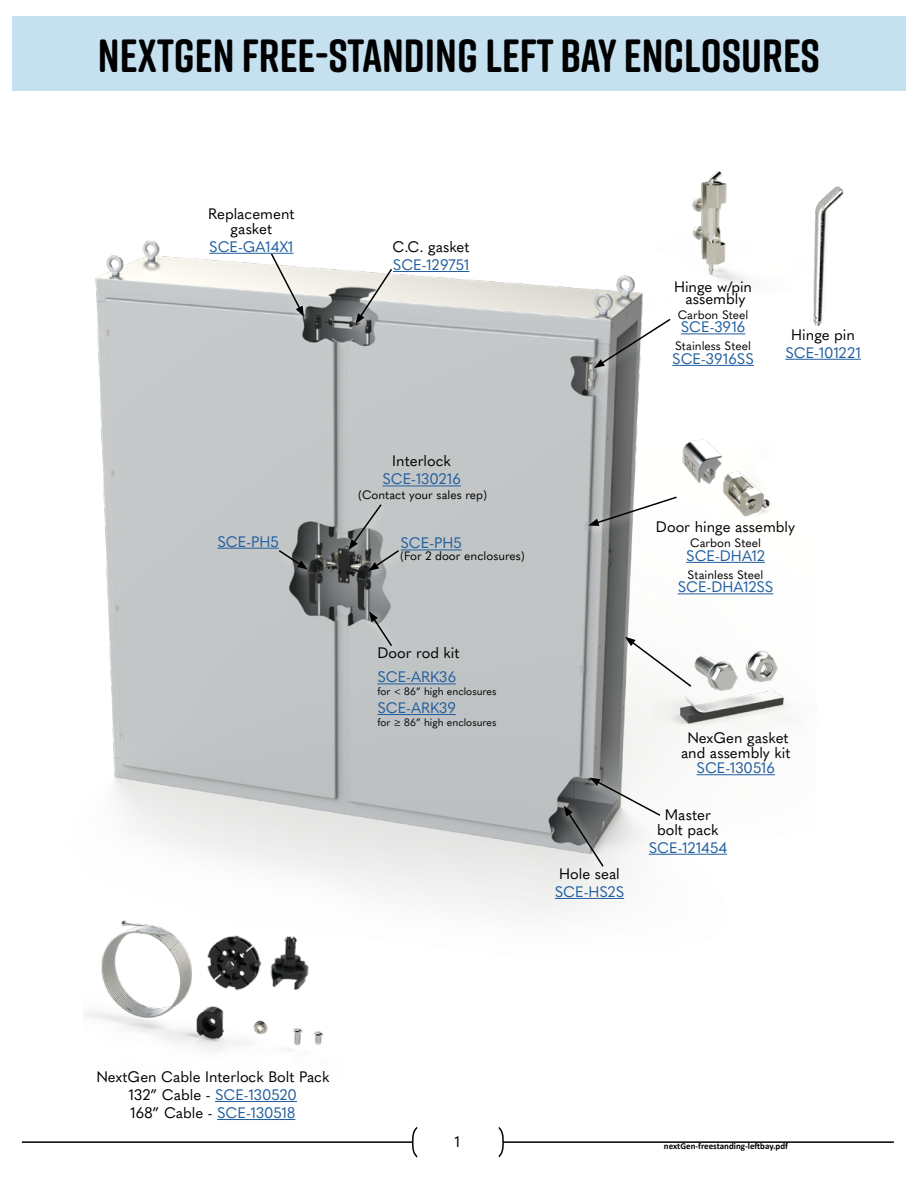
<style>
.page{position:relative;width:918px;height:1188px;background:#fff}
.page>*{position:absolute;margin:0;border:0;box-sizing:border-box;transform-origin:0 0}
.t1{font:700 46.5px "Rift Soft";color:#000}
.t2{font:15px/15px "Quasimoda";color:#000;text-align:center}
.t3{font:15px "Quasimoda";color:#215e9e}
.t4{font:12px "Quasimoda";color:#000}
.t5{font:10.5px "Quasimoda";color:#000}
.t6{font:700 9px "Calibri";color:#000}
.s1{color:#215e9e}
</style>
<div class="page">
<hr style="left:22px;top:1141px;width:872px;height:2px;background:#000">
<svg style="left:414px;top:1126px;width:88px;height:32px"></svg>
<img style="left:95px;top:240px;width:720px;height:499px">
<div style="left:12px;top:16px;width:894px;height:76px;background:#c5e1f0"></div>
<svg style="left:113px;top:739px;width:662px;height:177px"></svg>
<img style="left:810px;top:186px;width:34px;height:140px">
<img style="left:621px;top:171px;width:169px;height:123px">
<img style="left:673px;top:437px;width:105px;height:81px">
<img style="left:85px;top:875px;width:258px;height:176px">
<img style="left:654px;top:617px;width:161px;height:131px">
<hr style="left:686px;top:562px;width:79px;height:1px;background:#215e9e">
<hr style="left:678px;top:593px;width:95px;height:1px;background:#215e9e">
<hr style="left:681px;top:334px;width:64px;height:1px;background:#215e9e">
<hr style="left:672px;top:365px;width:82px;height:1px;background:#215e9e">
<hr style="left:785px;top:359px;width:76px;height:1px;background:#215e9e">
<hr style="left:649px;top:854px;width:78px;height:1px;background:#215e9e">
<hr style="left:555px;top:898px;width:69px;height:1px;background:#215e9e">
<hr style="left:215px;top:1101px;width:82px;height:1px;background:#215e9e">
<hr style="left:217px;top:1119px;width:78px;height:1px;background:#215e9e">
<hr style="left:217px;top:548px;width:62px;height:1px;background:#215e9e">
<hr style="left:209px;top:253px;width:85px;height:1px;background:#215e9e">
<hr style="left:393px;top:271px;width:76px;height:1px;background:#215e9e">
<hr style="left:400px;top:550px;width:62px;height:1px;background:#215e9e">
<hr style="left:377px;top:684px;width:79px;height:1px;background:#215e9e">
<hr style="left:377px;top:714px;width:79px;height:1px;background:#215e9e">
<hr style="left:382px;top:486px;width:79px;height:1px;background:#215e9e">
<hr style="left:697px;top:774px;width:78px;height:1px;background:#215e9e">
<div style="left:265px;top:249px;width:48px;height:77px;background:#fff;opacity:.75"></div>
<svg style="left:269px;top:252px;width:35px;height:65px"></svg>
<div style="left:349px;top:264px;width:52px;height:70px;background:#fff;opacity:.75"></div>
<svg style="left:356px;top:267px;width:38px;height:57px;background:#bdbebb"></svg>
<div style="left:588px;top:314px;width:92px;height:65px;background:#fff;opacity:.75"></div>
<svg style="left:594px;top:317px;width:78px;height:51px"></svg>
<div style="left:582px;top:491px;width:104px;height:46px;background:#fff;opacity:.75"></div>
<svg style="left:588px;top:495px;width:90px;height:31px"></svg>
<div style="left:557px;top:801px;width:56px;height:76px;background:#fff;opacity:.75"></div>
<div style="left:584px;top:772px;width:85px;height:54px;background:#fff;opacity:.75"></div>
<svg style="left:564px;top:778px;width:98px;height:90px"></svg>
<div style="left:362px;top:607px;width:39px;height:49px;background:#fff;opacity:.75"></div>
<svg style="left:369px;top:611px;width:25px;height:37px"></svg>
<div style="left:362px;top:546px;width:45px;height:36px;background:#fff;opacity:.75"></div>
<div style="left:273px;top:546px;width:43px;height:34px;background:#fff;opacity:.75"></div>
<svg style="left:277px;top:549px;width:31px;height:21px"></svg>
<div style="left:342px;top:500px;width:49px;height:60px;background:#fff;opacity:.75"></div>
<svg style="left:348px;top:503px;width:53px;height:68px;background:#9b9e9e"></svg>
<div style="left:619px;top:631px;width:81px;height:66px;background:#fff;opacity:.75"></div>
<svg style="left:625px;top:637px;width:68px;height:51px"></svg>
<p class="t1" style="left:98px;top:23px;width:724px">NEXTGEN FREE-STANDING LEFT BAY ENCLOSURES</p>
<p class="t2" style="left:208px;top:205px;width:88px">Replacement gasket</p>
<p class="t3" style="left:209px;top:235px;width:86px">SCE-GA14X1</p>
<p class="t2" style="left:392px;top:238px;width:79px">C.C. gasket</p>
<p class="t3" style="left:393px;top:253px;width:78px">SCE-129751</p>
<p class="t2" style="left:674px;top:280px;width:80px;line-height:12px">Hinge w/pin assembly</p>
<p class="t4" style="left:678px;top:306px;width:72px">Carbon Steel</p>
<p class="t3" style="left:681px;top:316px;width:66px">SCE-3916</p>
<p class="t4" style="left:675px;top:337px;width:77px">Stainless Steel</p>
<p class="t3" style="left:672px;top:347px;width:83px">SCE-3916SS</p>
<p class="t2" style="left:791px;top:326px;width:65px">Hinge pin</p>
<p class="t3" style="left:785px;top:341px;width:77px">SCE-101221</p>
<p class="t3" style="left:217px;top:530px;width:63px">SCE-PH5</p>
<p class="t2" style="left:392px;top:453px;width:60px">Interlock</p>
<p class="t3" style="left:382px;top:468px;width:80px">SCE-130216</p>
<p class="t4" style="left:358px;top:486px;width:130px">(Contact your sales rep)</p>
<p class="t3" style="left:400px;top:532px;width:63px">SCE-PH5</p>
<p class="t4" style="left:400px;top:547px;width:126px">(For 2 door enclosures)</p>
<p class="t2" style="left:377px;top:645px;width:84px">Door rod kit</p>
<p class="t3" style="left:377px;top:666px;width:80px">SCE-ARK36</p>
<p class="t5" style="left:377px;top:683px;width:121px">for &lt; 86” high enclosures</p>
<p class="t3" style="left:377px;top:696px;width:80px">SCE-ARK39</p>
<p class="t5" style="left:377px;top:714px;width:121px">for ≥ 86” high enclosures</p>
<p class="t2" style="left:656px;top:519px;width:141px">Door hinge assembly</p>
<p class="t4" style="left:690px;top:534px;width:72px">Carbon Steel</p>
<p class="t3" style="left:686px;top:544px;width:80px">SCE-DHA12</p>
<p class="t4" style="left:688px;top:565px;width:77px">Stainless Steel</p>
<p class="t3" style="left:678px;top:576px;width:97px">SCE-DHA12SS</p>
<p class="t2" style="left:559px;top:865px;width:62px">Hole seal</p>
<p class="t3" style="left:555px;top:880px;width:71px">SCE-HS2S</p>
<p class="t2" style="left:681px;top:729px;width:111px">NexGen gasket and assembly kit</p>
<p class="t3" style="left:697px;top:757px;width:80px">SCE-130516</p>
<p class="t2" style="left:665px;top:806px;width:48px">Master</p>
<p class="t2" style="left:657px;top:821px;width:63px">bolt pack</p>
<p class="t3" style="left:649px;top:836px;width:80px">SCE-121454</p>
<p class="t2" style="left:96px;top:1068px;width:235px">NextGen Cable Interlock Bolt Pack</p>
<p class="t2" style="left:129px;top:1086px;width:170px">132” Cable - <span class="s1">SCE-130520</span></p>
<p class="t2" style="left:131px;top:1104px;width:166px">168” Cable - <span class="s1">SCE-130518</span></p>
<p class="t2" style="left:455px;top:1133px;width:7px">1</p>
<p class="t6" style="left:664px;top:1140px;width:126px">nextGen-freestanding-leftbay.pdf</p>
</div>
